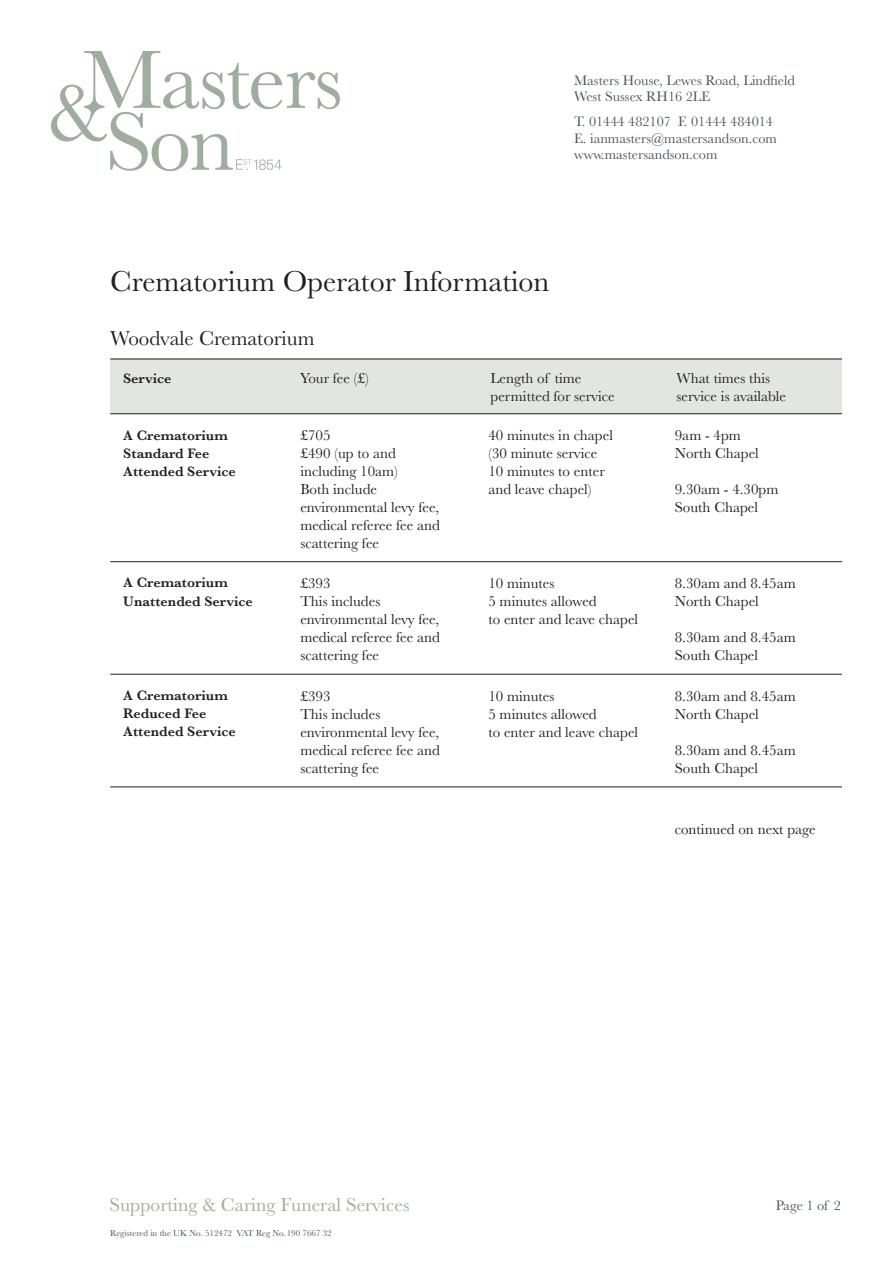
<style>
.page{position:relative;width:893px;height:1263px;background:#fff}
.page>*{position:absolute;margin:0;border:0;box-sizing:border-box;transform-origin:0 0}
.t1{font:30px "Baskerville";color:#231f20}
.t2{font:21px "Baskerville";color:#231f20}
.t3{font:19.5px "Baskerville";color:#9ead9e}
.t4{font:15px/18px "Baskerville";color:#231f20}
.t5{font:14.25px/16.5px "Baskerville";color:#45555f}
.t6{font:600 14.25px/18px "Baskerville";color:#231f20}
.t7{font:9px "Baskerville";color:#45555f}
.s1{font-family:"New Baskerville"}
</style>
<div class="page">
<div style="left:111px;top:359px;width:731px;height:55px;background:#e2e6e2"></div>
<svg style="left:51px;top:51px;width:289px;height:120px"></svg>
<hr style="left:110px;top:413px;width:732px;height:1px;background:#231f20">
<hr style="left:110px;top:359px;width:732px;height:1px;background:#231f20">
<hr style="left:110px;top:561px;width:732px;height:1px;background:#231f20">
<hr style="left:110px;top:674px;width:732px;height:1px;background:#231f20">
<hr style="left:110px;top:787px;width:732px;height:1px;background:#231f20">
<p class="t5" style="left:574px;top:72px;width:222px">Masters House, Lewes Road, Lindfield<br>West Sussex RH16 2LE</p>
<p class="t5" style="left:574px;top:114px;width:204px">T. 01444 482107 F. 01444 484014<br>E. ianmasters@mastersandson.com www.mastersandson.com</p>
<p class="t1" style="left:110px;top:262px;width:441px">Crematorium Operator Information</p>
<p class="t2" style="left:110px;top:324px;width:206px">Woodvale Crematorium</p>
<p class="t6" style="left:123px;top:370px;width:50px">Service</p>
<p class="t4" style="left:300px;top:370px;width:70px">Your fee (<span class="s1">£</span>)</p>
<p class="t4" style="left:490px;top:370px;width:92px">Length of time</p>
<p class="t4" style="left:676px;top:370px;width:95px">What times this</p>
<p class="t4" style="left:490px;top:388px;width:126px">permitted for service</p>
<p class="t4" style="left:676px;top:388px;width:111px">service is available</p>
<p class="t6" style="left:123px;top:426px;width:114px">A Crematorium<br>Standard Fee<br>Attended Service</p>
<p class="t4" style="left:488px;top:427px;width:126px">40 minutes in chapel</p>
<p class="t4" style="left:488px;top:445px;width:118px">(30 minute service<br>10 minutes to enter and leave chapel)</p>
<p class="t4" style="left:300px;top:427px;width:32px"><span class="s1">£</span>705</p>
<p class="t4" style="left:300px;top:445px;width:99px"><span class="s1">£</span>490 (up to and including 10am)</p>
<p class="t4" style="left:300px;top:481px;width:141px">Both include environmental levy fee, medical referee fee and scattering fee</p>
<p class="t4" style="left:300px;top:574px;width:32px"><span class="s1">£</span>393</p>
<p class="t4" style="left:300px;top:592px;width:141px">This includes environmental levy fee, medical referee fee and scattering fee</p>
<p class="t4" style="left:675px;top:427px;width:86px">9am - 4pm<br>North Chapel</p>
<p class="t4" style="left:675px;top:481px;width:105px">9.30am - 4.30pm<br>South Chapel</p>
<p class="t6" style="left:123px;top:574px;width:131px">A Crematorium<br>Unattended Service</p>
<p class="t4" style="left:488px;top:574px;width:68px">10 minutes</p>
<p class="t4" style="left:488px;top:592px;width:151px">5 minutes allowed<br>to enter and leave chapel</p>
<p class="t4" style="left:675px;top:574px;width:122px">8.30am and 8.45am<br>North Chapel</p>
<p class="t4" style="left:675px;top:628px;width:122px">8.30am and 8.45am<br>South Chapel</p>
<p class="t4" style="left:675px;top:687px;width:122px">8.30am and 8.45am<br>North Chapel</p>
<p class="t4" style="left:675px;top:741px;width:122px">8.30am and 8.45am<br>South Chapel</p>
<p class="t6" style="left:123px;top:686px;width:114px">A Crematorium<br>Reduced Fee<br>Attended Service</p>
<p class="t4" style="left:300px;top:687px;width:32px"><span class="s1">£</span>393</p>
<p class="t4" style="left:300px;top:705px;width:141px">This includes environmental levy fee, medical referee fee and scattering fee</p>
<p class="t4" style="left:488px;top:687px;width:68px">10 minutes</p>
<p class="t4" style="left:488px;top:705px;width:151px">5 minutes allowed<br>to enter and leave chapel</p>
<p class="t3" style="left:110px;top:1192px;width:301px">Supporting &amp; Caring Funeral Services</p>
<p class="t7" style="left:110px;top:1227px;width:223px">Registered in the UK No. 512472 VAT Reg No. 190 7667 32</p>
<p class="t4" style="left:675px;top:820px;width:143px">continued on next page</p>
<p class="t5" style="left:776px;top:1197px;width:67px">Page 1 of 2</p>
</div>
